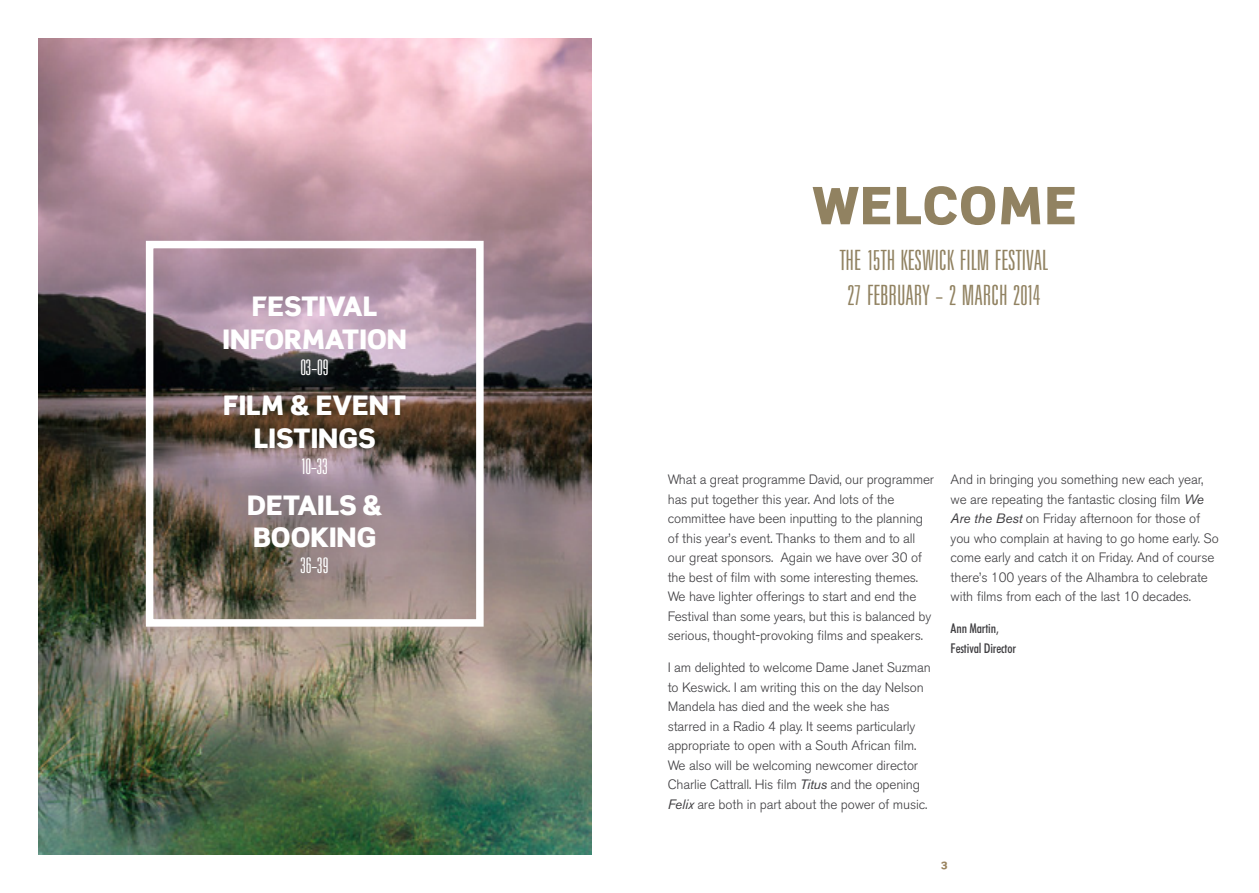
<style>
.page{position:relative;width:1259px;height:893px;background:#fff}
.page>*{position:absolute;margin:0;border:0;box-sizing:border-box;transform-origin:0 0}
.t1{font:900 51.75px "Scene";letter-spacing:.025em;color:#918261}
.t2{font:300 28.8px/34.5px "Univers Ultra Condensed BQ";letter-spacing:.02em;color:#918261}
.t3{font:900 27px/32.4px "Scene";color:#fff;text-align:center}
.t4{font:300 22.5px "Univers Ultra Condensed BQ";color:#fff}
.t5{font:300 13.5px/19.5px "Akzidenz Grotesk BE";letter-spacing:-.01em;color:#3e3d40}
.t6{font:500 condensed 13.5px/19.5px "Futura BT";letter-spacing:-.01em;color:#3e3d40}
.t7{font:900 10.5px "Scene";color:#9a845f}
.s1{font-weight:400;font-style:italic}
</style>
<div class="page">
<img style="left:38px;top:38px;width:553px;height:817px">
<div style="left:146px;top:241px;width:337px;height:386px;border:8px solid #fff"></div>
<h3 class="t3" style="left:223px;top:290px;width:186px">FESTIVAL<br>INFORMATION</h3>
<h3 class="t4" style="left:301px;top:354px;width:30px">03–09</h3>
<h3 class="t3" style="left:223px;top:389px;width:185px">FILM &amp; EVENT<br>LISTINGS</h3>
<h3 class="t4" style="left:301px;top:454px;width:29px">10–33</h3>
<h3 class="t3" style="left:247px;top:488px;width:136px;text-align:left">DETAILS &amp;<br>BOOKING</h3>
<h3 class="t4" style="left:301px;top:553px;width:30px">36–39</h3>
<h1 class="t1" style="left:812px;top:172px;width:266px">WELCOME</h1>
<h2 class="t2" style="left:839px;top:244px;width:211px">THE 15TH KESWICK FILM FESTIVAL<br>27 FEBRUARY – 2 MARCH 2014</h2>
<p class="t5" style="left:668px;top:470px;width:268px">What a great programme David, our programmer has put together this year. And lots of the committee have been inputting to the planning of this year’s event. Thanks to them and to all our great sponsors. Again we have over 30 of the best of film with some interesting themes.<br>We have lighter offerings to start and end the Festival than some years, but this is balanced by serious, thought-provoking films and speakers.</p>
<p class="t5" style="left:668px;top:658px;width:264px">I am delighted to welcome Dame Janet Suzman to Keswick. I am writing this on the day Nelson Mandela has died and the week she has starred in a Radio 4 play. It seems particularly appropriate to open with a South African film.<br>We also will be welcoming newcomer director Charlie Cattrall. His film <span class="s1">Titus</span> and the opening <span class="s1">Felix</span> are both in part about the power of music.</p>
<p class="t5" style="left:950px;top:470px;width:270px">And in bringing you something new each year, we are repeating the fantastic closing film <span class="s1">We Are the Best</span> on Friday afternoon for those of you who complain at having to go home early. So come early and catch it on Friday. And of course there’s 100 years of the Alhambra to celebrate with films from each of the last 10 decades.</p>
<p class="t6" style="left:950px;top:619px;width:67px">Ann Martin,<br>Festival Director</p>
<p class="t7" style="left:940px;top:858px;width:8px">3</p>
</div>
